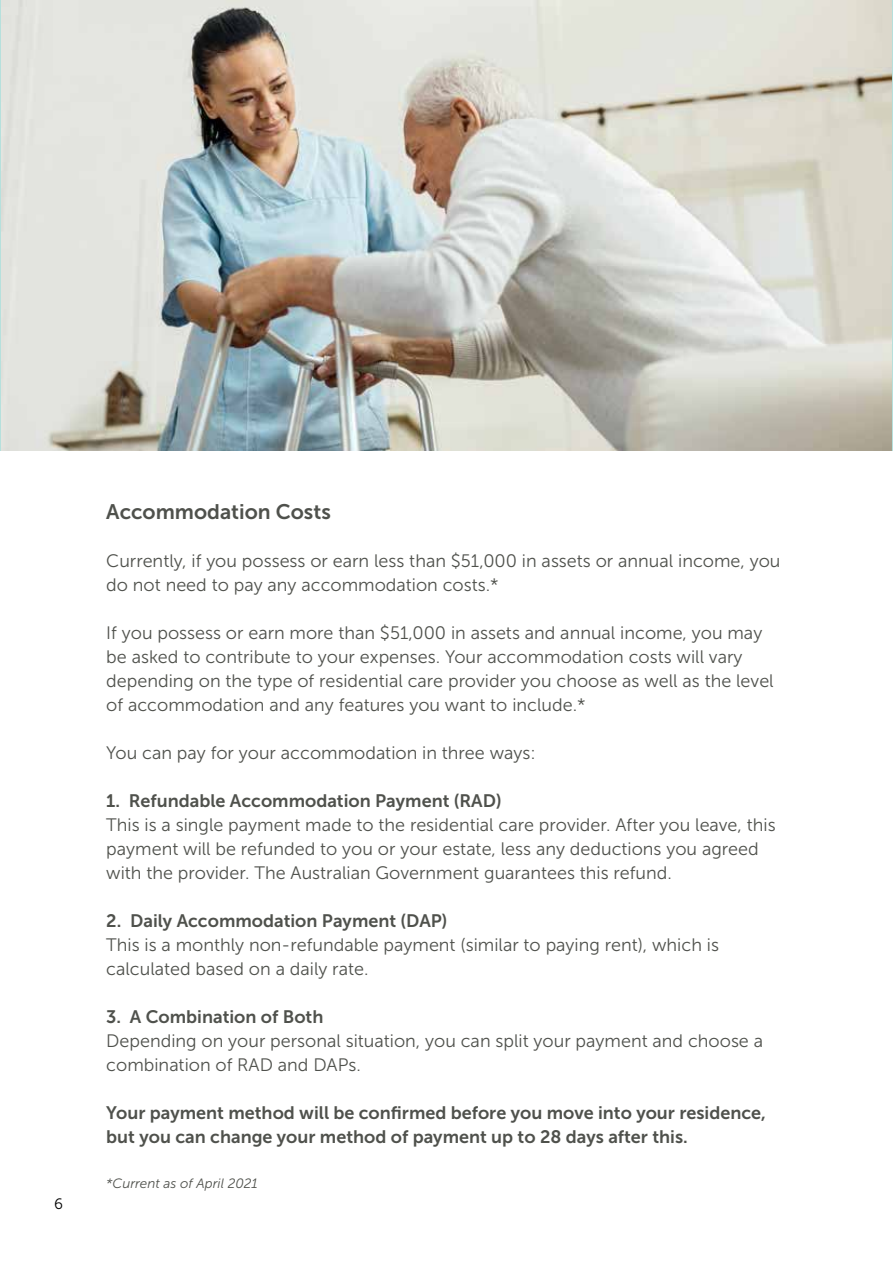
<style>
.page{position:relative;width:893px;height:1263px;background:#fff}
.page>*{position:absolute;margin:0;border:0;box-sizing:border-box;transform-origin:0 0}
.t1{font:21px "Museo Sans 700";color:#4f514c}
.t2{font:18px/24px "Museo Sans 300";color:#4f514c}
.t3{font:18px/24px "Museo Sans 700";color:#4f514c}
.t4{font:15px "Museo Sans 300";color:#000}
.t5{font:italic 13.5px "Museo Sans 300";color:#4f514c}
</style>
<div class="page">
<img style="left:1px;top:0;width:891px;height:450px">
<p class="t4" style="left:54px;top:1196px;width:10px">6</p>
<p class="t1" style="left:106px;top:500px;width:226px">Accommodation Costs</p>
<p class="t2" style="left:106px;top:549px;width:676px">Currently, if you possess or earn less than $51,000 in assets or annual income, you do not need to pay any accommodation costs.*</p>
<p class="t2" style="left:106px;top:621px;width:669px">If you possess or earn more than $51,000 in assets and annual income, you may be asked to contribute to your expenses. Your accommodation costs will vary depending on the type of residential care provider you choose as well as the level of accommodation and any features you want to include.*</p>
<p class="t2" style="left:106px;top:741px;width:431px">You can pay for your accommodation in three ways:</p>
<p class="t3" style="left:106px;top:789px;width:397px">1. Refundable Accommodation Payment (RAD)</p>
<p class="t2" style="left:106px;top:813px;width:671px">This is a single payment made to the residential care provider. After you leave, this payment will be refunded to you or your estate, less any deductions you agreed with the provider. The Australian Government guarantees this refund.</p>
<p class="t3" style="left:106px;top:909px;width:343px">2. Daily Accommodation Payment (DAP)</p>
<p class="t2" style="left:106px;top:933px;width:614px">This is a monthly non-refundable payment (similar to paying rent), which is calculated based on a daily rate.</p>
<p class="t3" style="left:106px;top:1005px;width:219px">3. A Combination of Both</p>
<p class="t2" style="left:106px;top:1029px;width:658px">Depending on your personal situation, you can split your payment and choose a combination of RAD and DAPs.</p>
<p class="t3" style="left:106px;top:1101px;width:661px">Your payment method will be confirmed before you move into your residence, but you can change your method of payment up to 28 days after this.</p>
<p class="t5" style="left:106px;top:1176px;width:153px">*Current as of April 2021</p>
</div>
